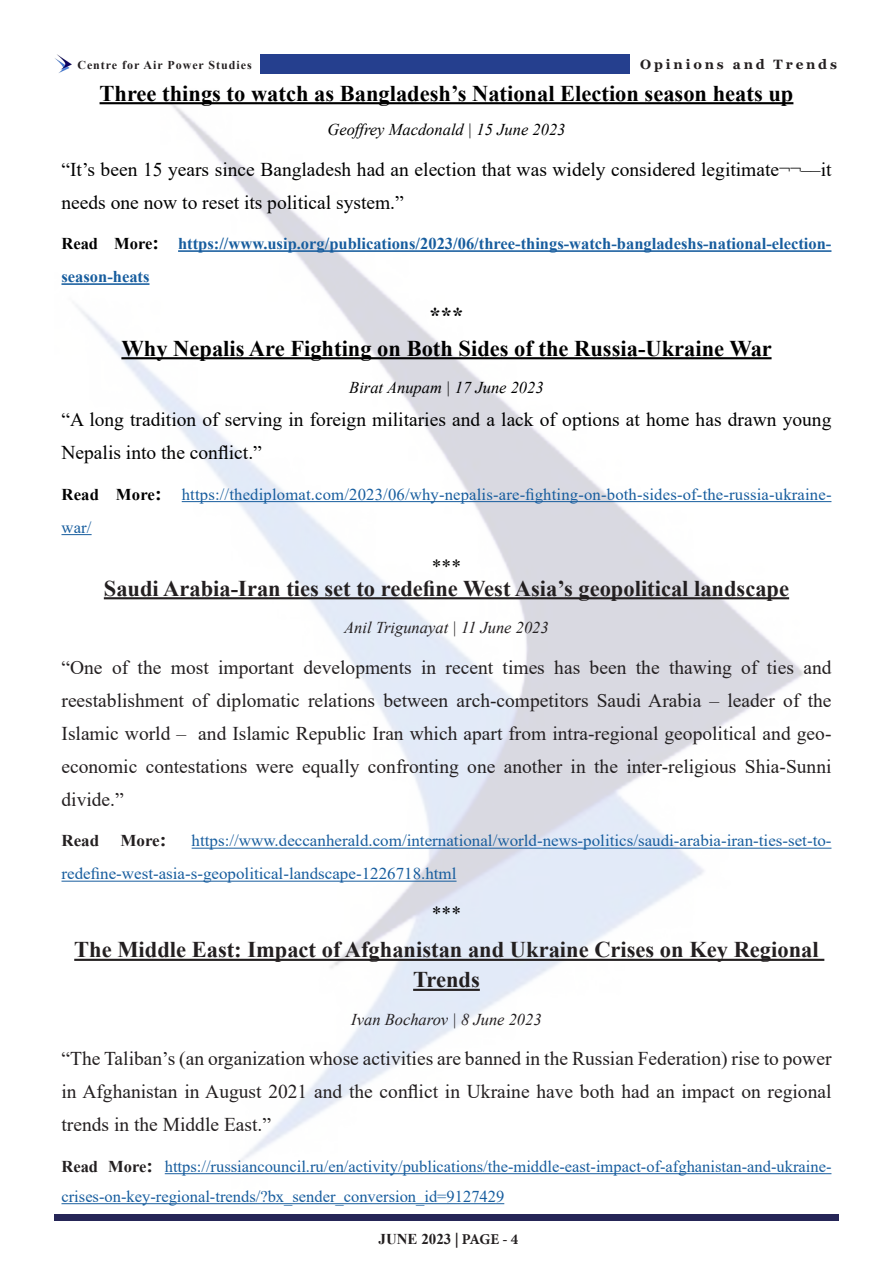
<style>
.page{position:relative;width:893px;height:1263px;background:#fff}
.page>*{position:absolute;margin:0;border:0;box-sizing:border-box;transform-origin:0 0}
.t1{font:700 22.5px/30px "Times New Roman";color:#231f20;text-align:center}
.t2{font:700 22.5px "Times New Roman";color:#000}
.t3{font:19.5px/33px "Times New Roman";color:#231f20;text-align:justify}
.t4{font:19.5px/33px "Times New Roman";color:#000}
.t5{font:16.5px/33px "Times New Roman";color:#175d9e}
.t6{font:700 16.5px/33px "Times New Roman";color:#175d9e}
.t7{font:italic 16.5px "Times New Roman";color:#000}
.t8{font:italic 16.5px "Times New Roman";color:#231f20}
.t9{font:700 16.5px "Times New Roman";color:#231f20}
.t10{font:700 15px "Times New Roman";color:#231f20}
.t11{font:700 13.5px "Georgia";letter-spacing:.215em;color:#231f20}
.t12{font:700 12px "Times New Roman";letter-spacing:.08em;color:#231f20}
.s1{color:#000}
.s2{font-size:19.5px;color:#000}
.s3{font-weight:700;color:#000}
.s4{font-weight:700;font-size:19.5px;color:#000}
.s5{font-size:19.5px}
.s6{font-weight:700;color:#231f20}
.s7{font-weight:700;font-size:19.5px;color:#231f20}
.s8{font-family:"Minion Pro"}
</style>
<div class="page">
<img style="left:55px;top:55px;width:17px;height:18px">
<div style="left:261px;top:54px;width:369px;height:20px;background:#253f8e"></div>
<img style="left:54px;top:98px;width:785px;height:1123px">
<hr style="left:100px;top:102px;width:693px;height:2px;background:#000">
<hr style="left:178px;top:250px;width:653px;height:2px;background:#175d9e">
<hr style="left:62px;top:283px;width:88px;height:2px;background:#175d9e">
<hr style="left:121px;top:357px;width:651px;height:2px;background:#000">
<hr style="left:182px;top:501px;width:649px;height:1px;background:#175d9e">
<hr style="left:62px;top:534px;width:30px;height:1px;background:#175d9e">
<hr style="left:104px;top:597px;width:685px;height:2px;background:#231f20">
<hr style="left:192px;top:848px;width:639px;height:1px;background:#175d9e">
<hr style="left:62px;top:881px;width:395px;height:1px;background:#175d9e">
<hr style="left:74px;top:959px;width:750px;height:2px;background:#231f20">
<hr style="left:413px;top:989px;width:67px;height:2px;background:#231f20">
<hr style="left:165px;top:1173px;width:666px;height:1px;background:#175d9e">
<hr style="left:62px;top:1203px;width:442px;height:1px;background:#175d9e">
<p class="t12" style="left:77px;top:56px;width:176px">Centre for Air Power Studies</p>
<p class="t11" style="left:640px;top:56px;width:199px">Opinions and Trends</p>
<p class="t2" style="left:100px;top:77px;width:695px">Three things to watch as Bangladesh’s National Election season heats up</p>
<p class="t7" style="left:327px;top:118px;width:240px">Geoffrey Macdonald | 15 June 2023</p>
<p class="t4" style="left:62px;top:152px;width:771px">“It’s been 15 years since Bangladesh had an election that was widely considered legitimate¬¬––it needs one now to reset its political system.”</p>
<p class="t6" style="left:62px;top:227px;width:771px"><span class="s1">Read More</span><span class="s2">:</span> https://www.usip.org/publications/2023/06/three-things-watch-bangladeshs-national-election&shy;season-heats</p>
<p class="t2" style="left:430px;top:299px;width:35px">***</p>
<p class="t2" style="left:121px;top:332px;width:652px">Why Nepalis Are Fighting on Both Sides of the Russia-Ukraine War</p>
<p class="t7" style="left:349px;top:376px;width:196px">Birat Anupam | 17 June 2023</p>
<p class="t4" style="left:62px;top:403px;width:771px">“A long tradition of serving in foreign militaries and a lack of options at home has drawn young<br>Nepalis into the conflict.”</p>
<p class="t5" style="left:62px;top:477px;width:771px"><span class="s3">Read More</span><span class="s4">:</span> https://thediplomat.com/2023/06/why-nepalis-are-fighting-on-both-sides-of-the-russia-ukraine&shy;war/</p>
<p class="t4" style="left:432px;top:550px;width:31px">***</p>
<p class="t1" style="left:104px;top:573px;width:687px">Saudi Arabia-Iran ties set to redefine West Asia’s geopolitical landscape</p>
<p class="t8" style="left:344px;top:616px;width:206px">Anil Trigunayat | 11 June 2023</p>
<p class="t3" style="left:62px;top:650px;width:771px">“One of the most important developments in recent times has been the thawing of ties and reestablishment of diplomatic relations between arch-competitors Saudi Arabia – leader of the Islamic world – and Islamic Republic Iran which apart from intra-regional geopolitical and geo&shy;economic contestations were equally confronting one another in the inter-religious Shia-Sunni divide.”</p>
<p class="t9" style="left:62px;top:829px;width:39px">Read</p>
<p class="t9" style="left:121px;top:829px;width:48px">More<span class="s5">:</span></p>
<p class="t5" style="left:62px;top:824px;width:772px;text-indent:130px">https://www.deccanherald.com/international/world-news-politics/saudi-arabia-iran-ties-set-to&shy;redefine-west-asia-s-geopolitical-landscape-1226718.html</p>
<p class="t4" style="left:432px;top:896px;width:31px">***</p>
<p class="t1" style="left:74px;top:934px;width:746px">The Middle East: Impact of Afghanistan and Ukraine Crises on Key Regional<br>Trends</p>
<p class="t8" style="left:351px;top:1008px;width:192px">Ivan Bocharov | 8 June 2023</p>
<p class="t3" style="left:62px;top:1042px;width:771px">“The Taliban’s (an organization whose activities are banned in the Russian Federation) rise to power in Afghanistan in August 2021 and the conflict in Ukraine have both had an impact on regional trends in the Middle East.”</p>
<p class="t5" style="left:62px;top:1151px;width:771px;line-height:30px"><span class="s6">Read More</span><span class="s7">:</span> https://russiancouncil.ru/en/activity/publications/the-middle-east-impact-of-afghanistan-and-ukraine&shy;crises-on-key-regional-trends/?bx_sender_conversion_id=9127429</p>
<p class="t10" style="left:378px;top:1228px;width:141px">JUNE 2023 <span class="s8">| PAGE - 4</span></p>
</div>
